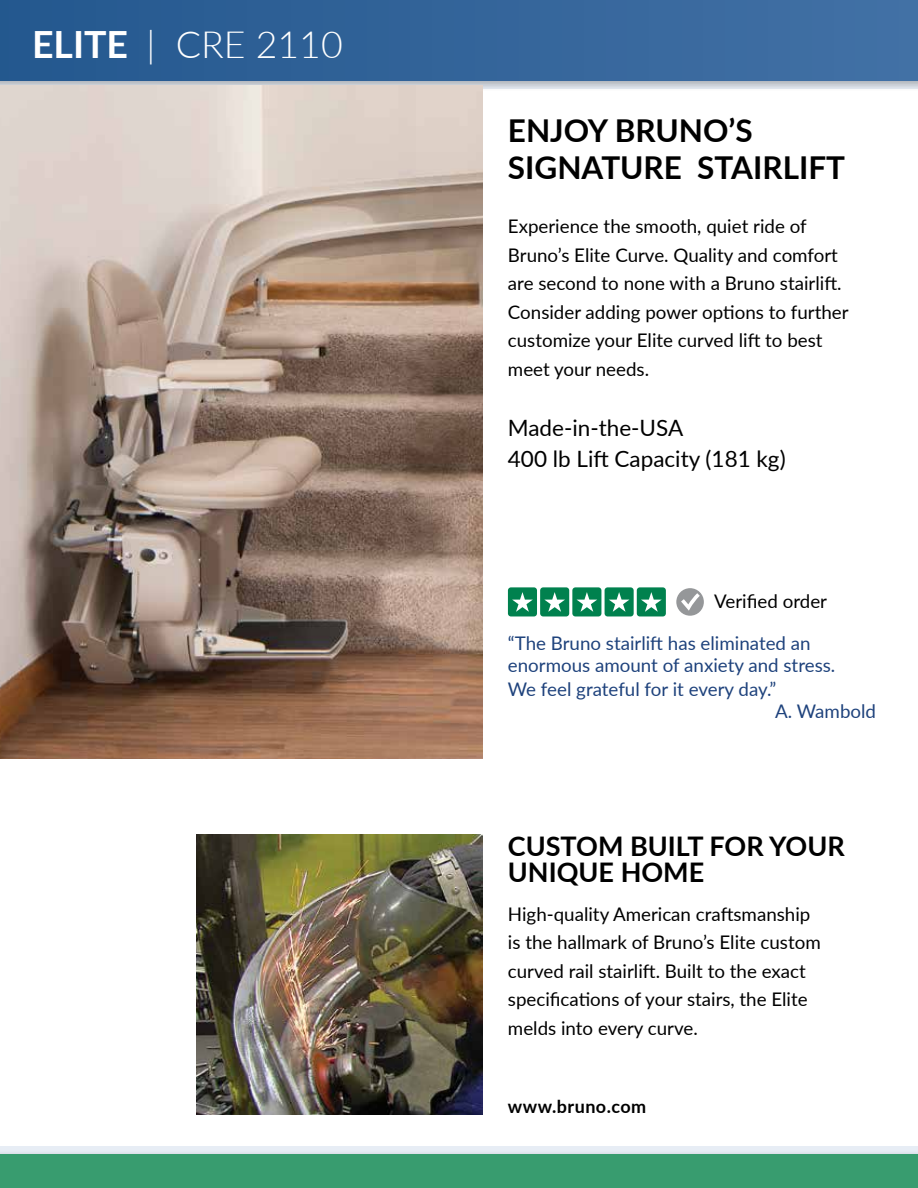
<style>
.page{position:relative;width:918px;height:1188px;background:#fff}
.page>*{position:absolute;margin:0;border:0;box-sizing:border-box;transform-origin:0 0}
.t1{font:300 37.5px "Lato";color:#fff}
.t2{font:700 31.5px/37.5px "Lato";color:#000}
.t3{font:700 27px/25.5px "Lato";color:#000}
.t4{font:22.5px/31.5px "Lato";color:#000}
.t5{font:18.75px/28.5px "Lato";color:#000}
.t6{font:18.75px "Lato";color:#1e427c}
.t7{font:700 18px "Lato";letter-spacing:.025em;color:#000}
.s1{font-weight:700}
</style>
<div class="page">
<div style="left:0;top:0;width:918px;height:92px;background:#000;opacity:.27"></div>
<div style="left:0;top:0;width:918px;height:81px;background:linear-gradient(to right,#24588e,#4271a5)"></div>
<div style="left:0;top:1146px;width:918px;height:8px;background:#e7edf5"></div>
<div style="left:0;top:1150px;width:918px;height:38px;background:#e0e6ee"></div>
<div style="left:0;top:1154px;width:918px;height:34px;background:#389c6f"></div>
<img style="left:196px;top:834px;width:287px;height:280px">
<img style="left:0;top:85px;width:483px;height:674px">
<div style="left:508px;top:587px;width:29px;height:29px;background:#00814e;border-radius:3px"></div>
<svg style="left:512px;top:592px;width:21px;height:20px"></svg>
<div style="left:540px;top:587px;width:29px;height:29px;background:#00814e;border-radius:3px"></div>
<svg style="left:544px;top:592px;width:21px;height:20px"></svg>
<div style="left:572px;top:587px;width:29px;height:29px;background:#00814e;border-radius:3px"></div>
<svg style="left:577px;top:592px;width:20px;height:20px"></svg>
<div style="left:605px;top:587px;width:29px;height:29px;background:#00814e;border-radius:3px"></div>
<svg style="left:609px;top:592px;width:20px;height:20px"></svg>
<div style="left:637px;top:587px;width:29px;height:29px;background:#00814e;border-radius:3px"></div>
<svg style="left:641px;top:592px;width:21px;height:20px"></svg>
<div style="left:676px;top:588px;width:28px;height:28px;background:#959799;border-radius:50%"></div>
<svg style="left:681px;top:593px;width:19px;height:18px"></svg>
<h1 class="t1" style="left:32px;top:18px;width:312px"><span class="s1">ELITE</span> | CRE 2110</h1>
<h2 class="t2" style="left:508px;top:110px;width:339px">ENJOY BRUNO’S<br>SIGNATURE STAIRLIFT</h2>
<p class="t5" style="left:508px;top:211px;width:342px">Experience the smooth, quiet ride of Bruno’s Elite Curve. Quality and comfort are second to none with a Bruno stairlift.<br>Consider adding power options to further customize your Elite curved lift to best meet your needs.</p>
<p class="t4" style="left:508px;top:411px;width:279px">Made-in-the-USA<br>400 lb Lift Capacity (181 kg)</p>
<p class="t5" style="left:714px;top:586px;width:114px">Verified order</p>
<p class="t6" style="left:508px;top:630px;width:304px">“The Bruno stairlift has eliminated an</p>
<p class="t6" style="left:508px;top:652px;width:329px">enormous amount of anxiety and stress.</p>
<p class="t6" style="left:508px;top:676px;width:270px">We feel grateful for it every day.”</p>
<p class="t6" style="left:775px;top:698px;width:102px">A. Wambold</p>
<h3 class="t3" style="left:508px;top:832px;width:338px">CUSTOM BUILT FOR YOUR<br>UNIQUE HOME</h3>
<p class="t5" style="left:508px;top:899px;width:314px">High-quality American craftsmanship is the hallmark of Bruno’s Elite custom curved rail stairlift. Built to the exact specifications of your stairs, the Elite melds into every curve.</p>
<p class="t7" style="left:508px;top:1093px;width:140px">www.bruno.com</p>
</div>
